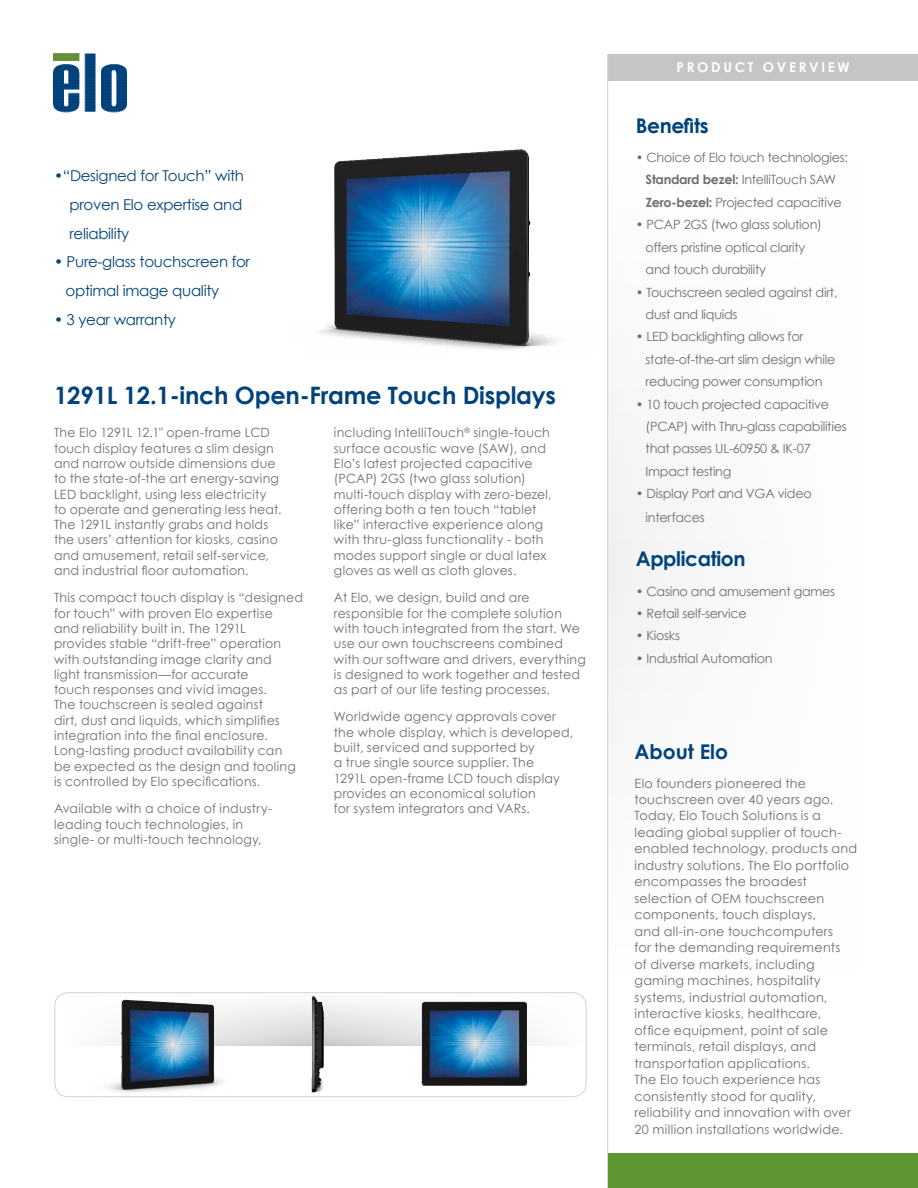
<style>
.page{position:relative;width:918px;height:1188px;background:#fff}
.page>*{position:absolute;margin:0;border:0;box-sizing:border-box;transform-origin:0 0}
.t1{font:700 24px "Century Gothic";letter-spacing:-.01em;color:#00437b}
.t2{font:700 20.25px "Century Gothic";letter-spacing:-.02em;color:#00437b}
.t3{font:700 20.25px "Century Gothic";color:#00437b}
.t4{font:15px/28.8px "Century Gothic";letter-spacing:-.02em;color:#00437b;text-align:justify}
.t5{font:700 13.5px "Century Gothic";letter-spacing:.2em;color:#fff}
.t6{font:12.75px/15.3px "Century Gothic";letter-spacing:.02em;color:#6d6e71}
.t7{font:12.75px/22.4px "Century Gothic";letter-spacing:-.02em;color:#6d6e71}
.s1{font-weight:700}
</style>
<div class="page">
<div style="left:608px;top:54px;width:310px;height:27px;background:#c5c5c8"></div>
<hr style="left:607px;top:54px;width:1px;height:1134px;background:#d1d3d4">
<img style="left:316px;top:149px;width:293px;height:219px">
<img style="left:53px;top:53px;width:74px;height:60px">
<img style="left:247px;top:992px;width:145px;height:106px">
<img style="left:67px;top:992px;width:180px;height:106px">
<img style="left:371px;top:992px;width:179px;height:103px">
<div style="left:608px;top:1153px;width:310px;height:35px;background:#5e9732"></div>
<p class="t4" style="left:69px;top:161px;width:176px;text-indent:-15px">•“Designed for Touch” with proven Elo expertise and reliability</p>
<p class="t4" style="left:66px;top:247px;width:186px;text-indent:-12px">• Pure-glass touchscreen for optimal image quality</p>
<p class="t4" style="left:54px;top:305px;width:123px">• 3 year warranty</p>
<h1 class="t1" style="left:54px;top:380px;width:504px">1291L 12.1-inch Open-Frame Touch Displays</h1>
<p class="t6" style="left:54px;top:425px;width:229px">The Elo 1291L 12.1" open-frame LCD touch display features a slim design and narrow outside dimensions due to the state-of-the art energy-saving LED backlight, using less electricity to operate and generating less heat.<br>The 1291L instantly grabs and holds the users’ attention for kiosks, casino and amusement, retail self-service, and industrial floor automation.</p>
<p class="t6" style="left:54px;top:590px;width:250px">This compact touch display is “designed for touch” with proven Elo expertise<br>and reliability built in. The 1291L<br>provides stable “drift-free” operation with outstanding image clarity and<br>light transmission—for accurate<br>touch responses and vivid images.<br>The touchscreen is sealed against<br>dirt, dust and liquids, which simplifies integration into the final enclosure.<br>Long-lasting product availability can<br>be expected as the design and tooling is controlled by Elo specifications.</p>
<p class="t6" style="left:54px;top:801px;width:220px">Available with a choice of industry&shy;leading touch technologies, in single- or multi-touch technology,</p>
<p class="t6" style="left:334px;top:425px;width:219px">including IntelliTouch<sup>®</sup> single-touch surface acoustic wave (SAW), and Elo’s latest projected capacitive (PCAP) 2GS (two glass solution) multi-touch display with zero-bezel, offering both a ten touch “tablet like” interactive experience along with thru-glass functionality - both modes support single or dual latex gloves as well as cloth gloves.</p>
<p class="t6" style="left:334px;top:590px;width:253px">At Elo, we design, build and are responsible for the complete solution with touch integrated from the start. We use our own touchscreens combined with our software and drivers, everything is designed to work together and tested as part of our life testing processes.</p>
<p class="t6" style="left:334px;top:709px;width:241px">Worldwide agency approvals cover the whole display, which is developed, built, serviced and supported by<br>a true single source supplier. The<br>1291L open-frame LCD touch display provides an economical solution<br>for system integrators and VARs.</p>
<p class="t5" style="left:676px;top:58px;width:175px">PRODUCT OVERVIEW</p>
<h2 class="t2" style="left:636px;top:113px;width:74px">Benefits</h2>
<p class="t7" style="left:636px;top:146px;width:214px;text-align:center">• Choice of Elo touch technologies:<br><span class="s1">Standard bezel:</span> IntelliTouch SAW<br><span class="s1">Zero-bezel:</span> Projected capacitive</p>
<p class="t7" style="left:646px;top:213px;width:178px;text-indent:-10px">• PCAP 2GS (two glass solution) offers pristine optical clarity and touch durability</p>
<p class="t7" style="left:646px;top:281px;width:193px;text-indent:-10px">• Touchscreen sealed against dirt, dust and liquids</p>
<p class="t7" style="left:646px;top:325px;width:191px;text-indent:-10px">• LED backlighting allows for state-of-the-art slim design while reducing power consumption</p>
<p class="t7" style="left:646px;top:393px;width:203px;text-indent:-10px">• 10 touch projected capacitive (PCAP) with Thru-glass capabilities that passes UL-60950 &amp; IK-07<br>Impact testing</p>
<p class="t7" style="left:646px;top:482px;width:168px;line-height:23.9px;text-indent:-10px">• Display Port and VGA video interfaces</p>
<h2 class="t2" style="left:636px;top:546px;width:111px">Application</h2>
<p class="t7" style="left:636px;top:580px;width:201px">• Casino and amusement games</p>
<p class="t7" style="left:636px;top:602px;width:113px">• Retail self-service</p>
<p class="t6" style="left:636px;top:628px;width:46px">• Kiosks</p>
<p class="t7" style="left:636px;top:647px;width:138px">• Industrial Automation</p>
<h2 class="t3" style="left:634px;top:739px;width:95px">About Elo</h2>
<p class="t6" style="left:634px;top:774px;width:224px;line-height:16.5px">Elo founders pioneered the touchscreen over 40 years ago.<br>Today, Elo Touch Solutions is a leading global supplier of touch&shy;enabled technology, products and industry solutions. The Elo portfolio encompasses the broadest selection of OEM touchscreen components, touch displays,<br>and all-in-one touchcomputers<br>for the demanding requirements<br>of diverse markets, including gaming machines, hospitality systems, industrial automation, interactive kiosks, healthcare, office equipment, point of sale terminals, retail displays, and transportation applications.<br>The Elo touch experience has consistently stood for quality, reliability and innovation with over<br>20 million installations worldwide.</p>
</div>
